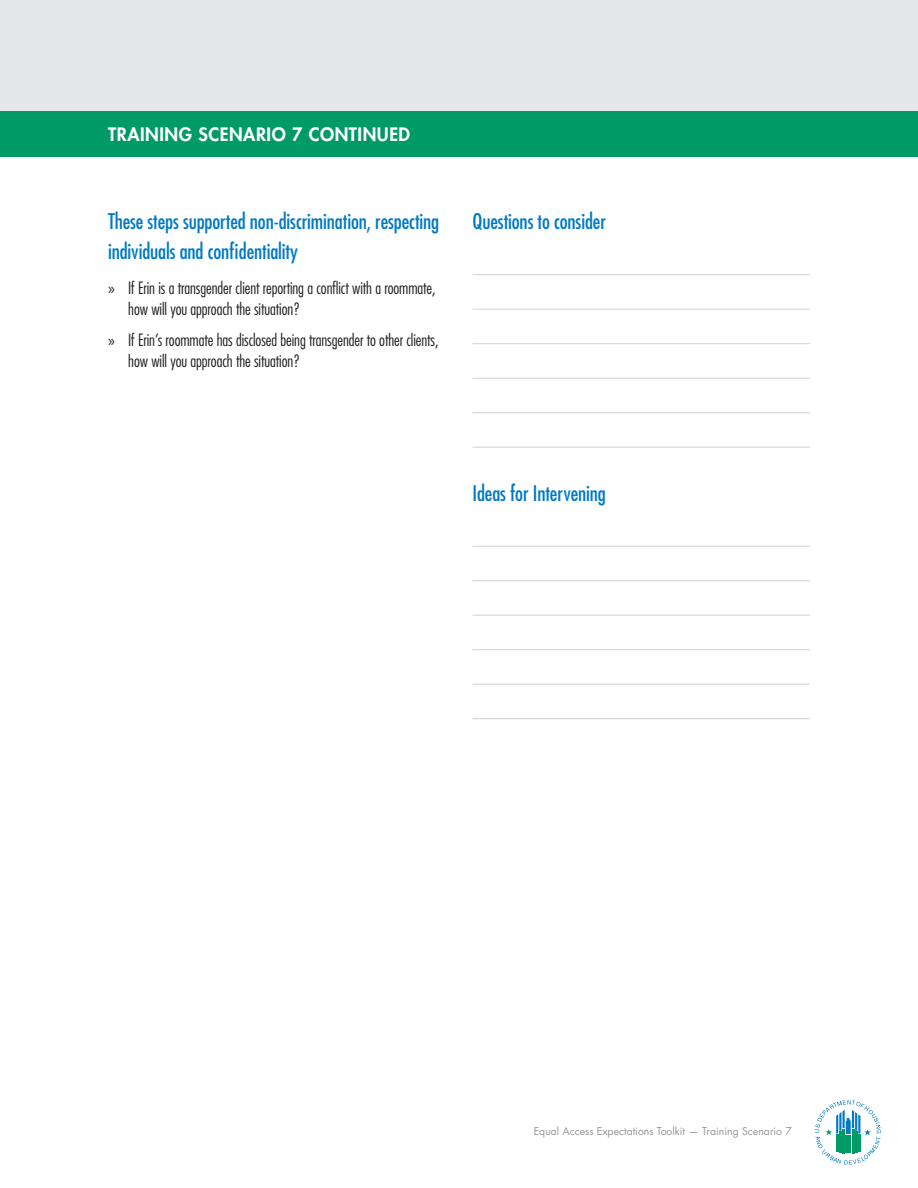
<style>
.page{position:relative;width:918px;height:1188px;background:#fff}
.page>*{position:absolute;margin:0;border:0;box-sizing:border-box;transform-origin:0 0}
.subhead{font:condensed 21px/30px "Futura Std";letter-spacing:-.005em;color:#007ac2}
.heading_small{font:800 18px "Futura Std";letter-spacing:.03em;color:#fff}
.t1{font:300 condensed 16.5px/21px "Futura Std";letter-spacing:-.005em;color:#231f20}
.t2{font:10.5px "Futura Std";color:#939598}
.s1{font-family:"Myriad Pro";font-weight:400;font-stretch:normal}
</style>
<div class="page">
<div style="left:0;top:0;width:918px;height:111px;background:#e6e7e9"></div>
<div style="left:0;top:111px;width:918px;height:46px;background:#009a67"></div>
<hr style="left:472px;top:274px;width:338px;height:1px;background:#d1d2d4">
<hr style="left:472px;top:309px;width:338px;height:1px;background:#d1d2d4">
<hr style="left:472px;top:343px;width:338px;height:1px;background:#d1d2d4">
<hr style="left:472px;top:378px;width:338px;height:1px;background:#d1d2d4">
<hr style="left:472px;top:412px;width:338px;height:1px;background:#d1d2d4">
<hr style="left:472px;top:447px;width:338px;height:1px;background:#d1d2d4">
<hr style="left:472px;top:546px;width:338px;height:1px;background:#d1d2d4">
<hr style="left:472px;top:580px;width:338px;height:1px;background:#d1d2d4">
<hr style="left:472px;top:615px;width:338px;height:1px;background:#d1d2d4">
<hr style="left:472px;top:649px;width:338px;height:1px;background:#d1d2d4">
<hr style="left:472px;top:684px;width:338px;height:1px;background:#d1d2d4">
<hr style="left:472px;top:718px;width:338px;height:1px;background:#d1d2d4">
<svg style="left:815px;top:1100px;width:66px;height:65px"></svg>
<p class="heading_small" style="left:108px;top:123px;width:304px">TRAINING SCENARIO 7 CONTINUED</p>
<p class="subhead" style="left:108px;top:206px;width:333px">These steps supported non-discrimination, respecting individuals and confidentiality</p>
<p class="t1" style="left:128px;top:277px;width:309px;text-indent:-20px"><span class="s1">»</span> If Erin is a transgender client reporting a conflict with a roommate, how will you approach the situation?</p>
<p class="t1" style="left:128px;top:330px;width:312px;text-indent:-20px"><span class="s1">»</span> If Erin’s roommate has disclosed being transgender to other clients, how will you approach the situation?</p>
<p class="subhead" style="left:472px;top:206px;width:135px">Questions to consider</p>
<p class="subhead" style="left:472px;top:478px;width:135px">Ideas for Intervening</p>
<p class="t2" style="left:534px;top:1125px;width:260px">Equal Access Expectations Toolkit — Training Scenario 7</p>
</div>
